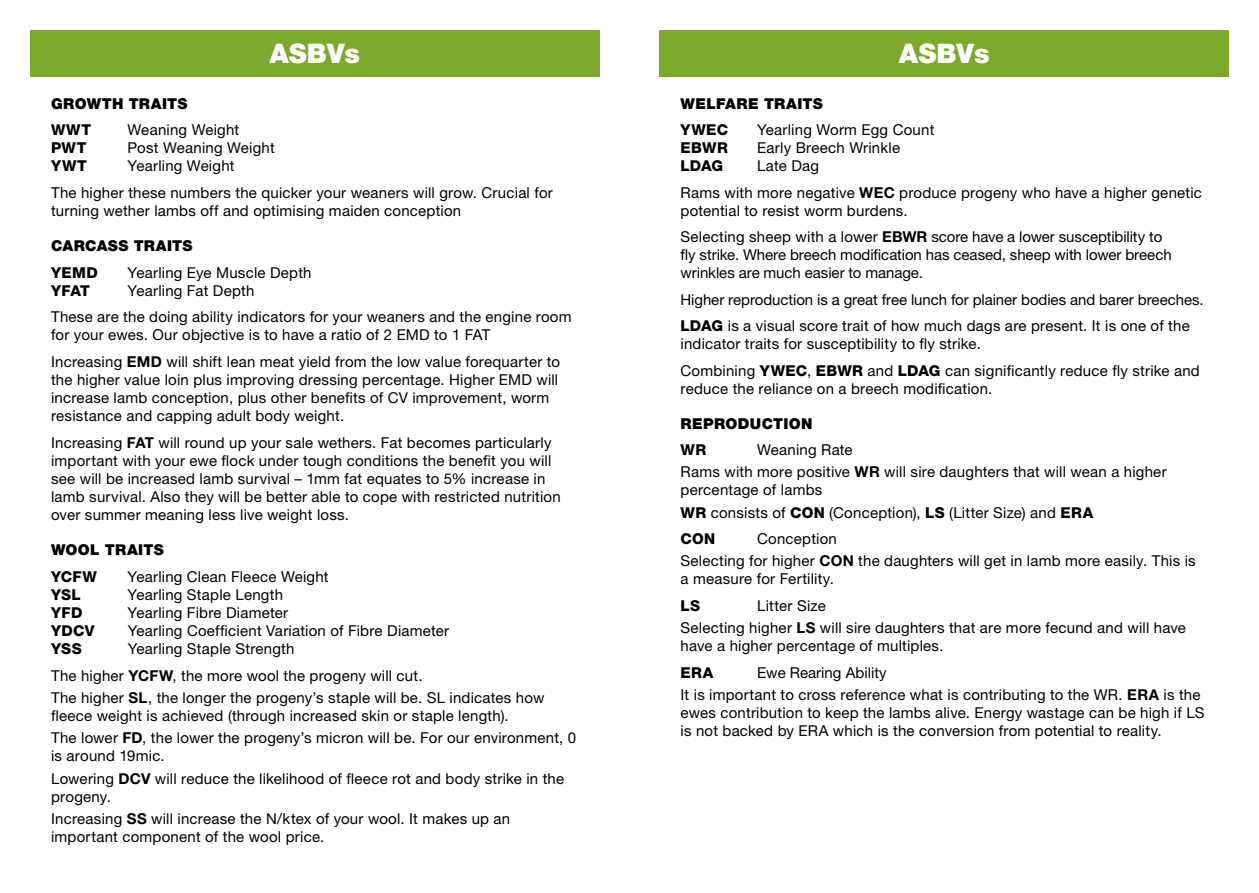
<style>
.page{position:relative;width:1259px;height:893px;background:#fff}
.page>*{position:absolute;margin:0;border:0;box-sizing:border-box;transform-origin:0 0}
.t1{font:900 27px "Helvetica Neue LT Std";color:#fff}
.t2{font:15px/18.1px "Helvetica Neue LT Std";letter-spacing:.015em;color:#000}
.t3{font:15px/18px "Helvetica Neue LT Std";letter-spacing:-.005em;color:#000}
.t4{font:900 15px "Helvetica Neue LT Std";letter-spacing:.025em;color:#000}
.t5{font:800 15px "Helvetica Neue LT Std";letter-spacing:.025em;color:#000}
.s1{font-weight:700}
.s2{font-weight:800}
</style>
<div class="page">
<div style="left:30px;top:30px;width:570px;height:47px;background:#7ca82b"></div>
<div style="left:659px;top:30px;width:570px;height:47px;background:#7ca82b"></div>
<h1 class="t1" style="left:269px;top:37px;width:92px">ASBVs</h1>
<h1 class="t1" style="left:899px;top:37px;width:92px">ASBVs</h1>
<p class="t4" style="left:51px;top:94px;width:138px">GROWTH TRAITS</p>
<p class="t5" style="left:51px;top:121px;width:42px">WWT</p>
<p class="t2" style="left:128px;top:120px;width:113px">Weaning Weight</p>
<p class="t5" style="left:51px;top:139px;width:37px">PWT</p>
<p class="t2" style="left:128px;top:139px;width:149px">Post Weaning Weight</p>
<p class="t5" style="left:51px;top:157px;width:37px">YWT</p>
<p class="t2" style="left:51px;top:152px;width:503px;line-height:26.5px;text-indent:77px">Yearling Weight<br>The higher these numbers the quicker your weaners will grow. Crucial for</p>
<p class="t2" style="left:51px;top:201px;width:412px">turning wether lambs off and optimising maiden conception</p>
<p class="t4" style="left:51px;top:237px;width:143px">CARCASS TRAITS</p>
<p class="t5" style="left:51px;top:263px;width:48px">YEMD</p>
<p class="t2" style="left:128px;top:263px;width:185px">Yearling Eye Muscle Depth</p>
<p class="t5" style="left:51px;top:281px;width:40px">YFAT</p>
<p class="t2" style="left:51px;top:277px;width:522px;line-height:26.5px;text-indent:77px">Yearling Fat Depth<br>These are the doing ability indicators for your weaners and the engine room</p>
<p class="t2" style="left:51px;top:321px;width:510px;line-height:26.5px">for your ewes. Our objective is to have a ratio of 2 EMD to 1 FAT<br>Increasing <span class="s1">EMD</span> will shift lean meat yield from the low value forequarter to</p>
<p class="t2" style="left:51px;top:370px;width:509px">the higher value loin plus improving dressing percentage. Higher EMD will increase lamb conception, plus other benefits of CV improvement, worm resistance and capping adult body weight.</p>
<p class="t2" style="left:51px;top:433px;width:511px">Increasing <span class="s1">FAT</span> will round up your sale wethers. Fat becomes particularly important with your ewe flock under tough conditions the benefit you will see will be increased lamb survival – 1mm fat equates to 5% increase in lamb survival. Also they will be better able to cope with restricted nutrition over summer meaning less live weight loss.</p>
<p class="t4" style="left:51px;top:541px;width:114px">WOOL TRAITS</p>
<p class="t5" style="left:51px;top:567px;width:47px">YCFW</p>
<p class="t2" style="left:128px;top:567px;width:202px">Yearling Clean Fleece Weight</p>
<p class="t5" style="left:51px;top:585px;width:31px">YSL</p>
<p class="t2" style="left:128px;top:585px;width:157px">Yearling Staple Length</p>
<p class="t5" style="left:51px;top:603px;width:33px">YFD</p>
<p class="t2" style="left:128px;top:603px;width:162px">Yearling Fibre Diameter</p>
<p class="t5" style="left:51px;top:622px;width:45px">YDCV</p>
<p class="t2" style="left:128px;top:621px;width:323px">Yearling Coefficient Variation of Fibre Diameter</p>
<p class="t5" style="left:51px;top:640px;width:32px">YSS</p>
<p class="t2" style="left:51px;top:635px;width:373px;line-height:26.5px;text-indent:77px">Yearling Staple Strength<br>The higher <span class="s1">YCFW</span>, the more wool the progeny will cut.</p>
<p class="t2" style="left:51px;top:688px;width:495px">The higher <span class="s1">SL</span>, the longer the progeny’s staple will be. SL indicates how fleece weight is achieved (through increased skin or staple length).</p>
<p class="t2" style="left:51px;top:729px;width:526px">The lower <span class="s1">FD</span>, the lower the progeny’s micron will be. For our environment, 0 is around 19mic.</p>
<p class="t2" style="left:51px;top:769px;width:514px">Lowering <span class="s1">DCV</span> will reduce the likelihood of fleece rot and body strike in the progeny.</p>
<p class="t2" style="left:51px;top:809px;width:461px">Increasing <span class="s1">SS</span> will increase the N/ktex of your wool. It makes up an important component of the wool price.</p>
<p class="t4" style="left:680px;top:94px;width:144px">WELFARE TRAITS</p>
<p class="t5" style="left:680px;top:121px;width:49px">YWEC</p>
<p class="t2" style="left:757px;top:120px;width:179px">Yearling Worm Egg Count</p>
<p class="t5" style="left:680px;top:139px;width:49px">EBWR</p>
<p class="t2" style="left:757px;top:138px;width:145px">Early Breech Wrinkle</p>
<p class="t5" style="left:680px;top:157px;width:44px">LDAG</p>
<p class="t2" style="left:680px;top:152px;width:523px;line-height:26.5px;text-indent:77px">Late Dag<br>Rams with more negative <span class="s1">WEC</span> produce progeny who have a higher genetic</p>
<p class="t2" style="left:680px;top:197px;width:483px;line-height:26.5px">potential to resist worm burdens.<br>Selecting sheep with a lower <span class="s1">EBWR</span> score have a lower susceptibility to</p>
<p class="t3" style="left:680px;top:245px;width:493px">fly strike. Where breech modification has ceased, sheep with lower breech wrinkles are much easier to manage.</p>
<p class="t2" style="left:680px;top:286px;width:525px;line-height:26.5px">Higher reproduction is a great free lunch for plainer bodies and barer breeches.<br><span class="s2">LDAG</span> is a visual score trait of how much dags are present. It is one of the</p>
<p class="t2" style="left:680px;top:330px;width:521px;line-height:26.5px">indicator traits for susceptibility to fly strike.<br>Combining <span class="s2">YWEC</span>, <span class="s2">EBWR</span> and <span class="s2">LDAG</span> can significantly reduce fly strike and</p>
<p class="t2" style="left:680px;top:379px;width:313px">reduce the reliance on a breech modification.</p>
<p class="t4" style="left:680px;top:414px;width:134px">REPRODUCTION</p>
<p class="t5" style="left:680px;top:441px;width:27px">WR</p>
<p class="t2" style="left:680px;top:438px;width:487px;line-height:22.2px;text-indent:77px">Weaning Rate<br>Rams with more positive <span class="s1">WR</span> will sire daughters that will wean a higher</p>
<p class="t2" style="left:680px;top:479px;width:414px;line-height:22.2px">percentage of lambs<br><span class="s2">WR</span> consists of <span class="s2">CON</span> (Conception), <span class="s2">LS</span> (Litter Size) and <span class="s2">ERA</span></p>
<p class="t5" style="left:680px;top:530px;width:36px">CON</p>
<p class="t2" style="left:680px;top:527px;width:517px;line-height:22.2px;text-indent:77px">Conception<br>Selecting for higher <span class="s1">CON</span> the daughters will get in lamb more easily. This is</p>
<p class="t2" style="left:680px;top:570px;width:155px">a measure for Fertility.</p>
<p class="t5" style="left:680px;top:597px;width:21px">LS</p>
<p class="t2" style="left:680px;top:594px;width:507px;line-height:22.2px;text-indent:77px">Litter Size<br>Selecting higher <span class="s1">LS</span> will sire daughters that are more fecund and will have</p>
<p class="t2" style="left:680px;top:636px;width:264px">have a higher percentage of multiples.</p>
<p class="t5" style="left:680px;top:663px;width:34px">ERA</p>
<p class="t2" style="left:680px;top:661px;width:521px;line-height:22.2px;text-indent:77px">Ewe Rearing Ability<br>It is important to cross reference what is contributing to the WR. <span class="s1">ERA</span> is the</p>
<p class="t2" style="left:680px;top:703px;width:525px">ewes contribution to keep the lambs alive. Energy wastage can be high if LS is not backed by ERA which is the conversion from potential to reality.</p>
</div>
